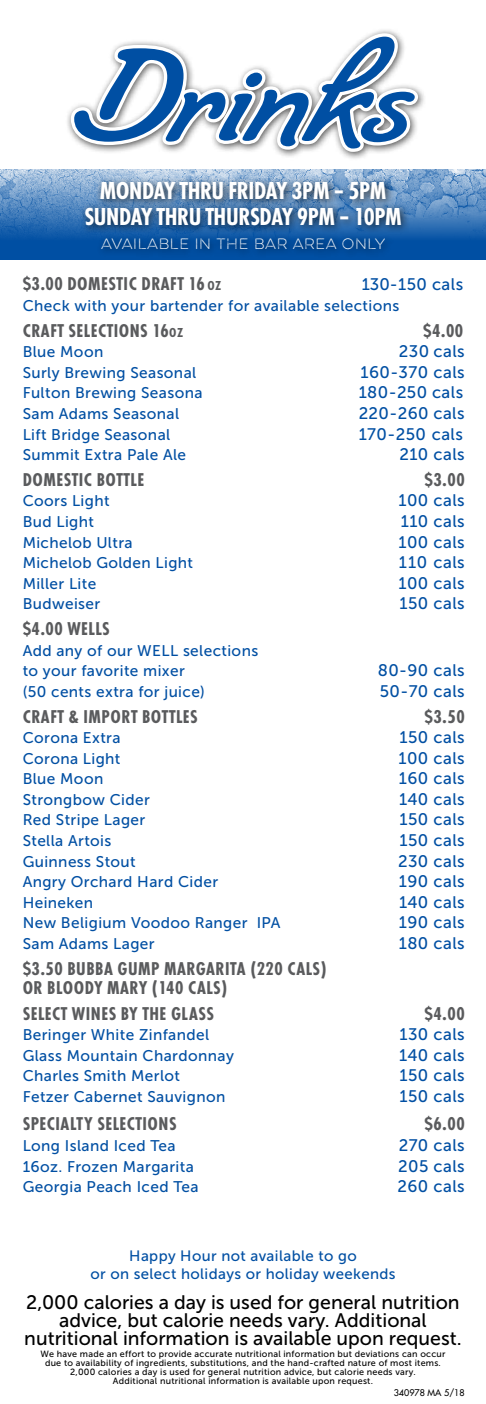
<style>
.page{position:relative;width:486px;height:1404px;background:#fff}
.page>*{position:absolute;margin:0;border:0;box-sizing:border-box;transform-origin:0 0}
.t1{font:121.5px "Lombriz";letter-spacing:-.005em;color:#004fa3;scale:1.1 1}
.t2{font:700 condensed 25.5px/25.5px "Futura T";letter-spacing:-.015em;color:#fff;text-align:center}
.t3{font:19.5px/18px "Museo Sans 500";color:#000;text-align:center}
.t4{font:700 condensed 19.35px/19.4px "Futura T";letter-spacing:.025em;color:#5a5b5d}
.t5{font:16.65px "Museo Sans 500";letter-spacing:.025em;color:#004fa3}
.t6{font:15.45px/20.5px "Museo Sans 500";letter-spacing:.025em;color:#004fa3}
.t7{font:15px/18px "Museo Sans 500";letter-spacing:.025em;color:#004fa3;text-align:center}
.t8{font:100 13.5px "Eveleth";letter-spacing:.045em;color:#fff}
.t9{font:9px/9px "Museo Sans 500";letter-spacing:.025em;color:#000;text-align:center}
.t10{font:9px "Futura";color:#000}
.s1{font-size:13.5px}
</style>
<div class="page">
<svg style="left:68px;top:42px;width:122px;height:103px"></svg>
<svg style="left:81px;top:85px;width:151px;height:85px"></svg>
<svg style="left:212px;top:30px;width:209px;height:125px"></svg>
<div style="left:0;top:170px;width:486px;height:90px;background:#004fa3"></div>
<img style="left:0;top:170px;width:486px;height:68px">
<div style="left:80px;top:177px;width:330px;height:81px;background:#000;opacity:.7"></div>
<h1 class="t1" style="left:74px;top:26px;width:309px">Drinks</h1>
<h2 class="t2" style="left:84px;top:178px;width:319px">MONDAY THRU FRIDAY 3PM – 5PM<br>SUNDAY THRU THURSDAY 9PM – 10PM</h2>
<p class="t8" style="left:101px;top:234px;width:286px">AVAILABLE IN THE BAR AREA ONLY</p>
<p class="t4" style="left:23px;top:274px;width:200px">$3.00 DOMESTIC DRAFT 16 <span class="s1">OZ</span></p>
<p class="t5" style="left:362px;top:276px;width:103px">130-150 cals</p>
<p class="t6" style="left:23px;top:295px;width:378px">Check with your bartender for available selections</p>
<p class="t4" style="left:23px;top:320px;width:162px">CRAFT SELECTIONS 16<span class="s1">OZ</span></p>
<p class="t4" style="left:423px;top:320px;width:42px">$4.00</p>
<p class="t6" style="left:23px;top:342px;width:82px">Blue Moon</p>
<p class="t5" style="left:399px;top:342px;width:67px">230 cals</p>
<p class="t6" style="left:23px;top:362px;width:175px">Surly Brewing Seasonal</p>
<p class="t5" style="left:360px;top:363px;width:106px">160-370 cals</p>
<p class="t6" style="left:23px;top:383px;width:181px">Fulton Brewing Seasona</p>
<p class="t5" style="left:359px;top:384px;width:106px">180-250 cals</p>
<p class="t6" style="left:23px;top:403px;width:158px">Sam Adams Seasonal</p>
<p class="t5" style="left:359px;top:404px;width:107px">220-260 cals</p>
<p class="t6" style="left:23px;top:424px;width:149px">Lift Bridge Seasonal</p>
<p class="t5" style="left:359px;top:425px;width:106px">170-250 cals</p>
<p class="t6" style="left:23px;top:445px;width:165px">Summit Extra Pale Ale</p>
<p class="t5" style="left:399px;top:445px;width:67px">210 cals</p>
<p class="t4" style="left:23px;top:470px;width:123px">DOMESTIC BOTTLE</p>
<p class="t4" style="left:425px;top:470px;width:42px">$3.00</p>
<p class="t6" style="left:23px;top:491px;width:88px">Coors Light</p>
<p class="t5" style="left:399px;top:492px;width:68px">100 cals</p>
<p class="t6" style="left:23px;top:512px;width:73px">Bud Light</p>
<p class="t5" style="left:401px;top:512px;width:65px">110 cals</p>
<p class="t6" style="left:23px;top:532px;width:111px">Michelob Ultra</p>
<p class="t5" style="left:399px;top:533px;width:68px">100 cals</p>
<p class="t6" style="left:23px;top:553px;width:172px">Michelob Golden Light</p>
<p class="t5" style="left:399px;top:553px;width:67px">110 cals</p>
<p class="t6" style="left:23px;top:573px;width:75px">Miller Lite</p>
<p class="t5" style="left:399px;top:574px;width:68px">100 cals</p>
<p class="t6" style="left:23px;top:594px;width:79px">Budweiser</p>
<p class="t5" style="left:400px;top:595px;width:67px">150 cals</p>
<p class="t4" style="left:23px;top:619px;width:89px">$4.00 WELLS</p>
<p class="t6" style="left:23px;top:640px;width:237px">Add any of our WELL selections to your favorite mixer</p>
<p class="t5" style="left:378px;top:661px;width:88px">80-90 cals</p>
<p class="t6" style="left:23px;top:681px;width:184px">(50 cents extra for juice)</p>
<p class="t5" style="left:380px;top:682px;width:86px">50-70 cals</p>
<p class="t4" style="left:23px;top:706px;width:177px">CRAFT &amp; IMPORT BOTTLES</p>
<p class="t4" style="left:425px;top:706px;width:42px">$3.50</p>
<p class="t6" style="left:23px;top:728px;width:99px">Corona Extra</p>
<p class="t5" style="left:400px;top:728px;width:67px">150 cals</p>
<p class="t6" style="left:23px;top:748px;width:99px">Corona Light</p>
<p class="t5" style="left:399px;top:749px;width:68px">100 cals</p>
<p class="t6" style="left:23px;top:769px;width:82px">Blue Moon</p>
<p class="t5" style="left:399px;top:769px;width:67px">160 cals</p>
<p class="t6" style="left:23px;top:789px;width:129px">Strongbow Cider</p>
<p class="t5" style="left:399px;top:790px;width:67px">140 cals</p>
<p class="t6" style="left:23px;top:810px;width:124px">Red Stripe Lager</p>
<p class="t5" style="left:400px;top:811px;width:67px">150 cals</p>
<p class="t6" style="left:23px;top:830px;width:90px">Stella Artois</p>
<p class="t5" style="left:400px;top:831px;width:67px">150 cals</p>
<p class="t6" style="left:23px;top:851px;width:115px">Guinness Stout</p>
<p class="t5" style="left:398px;top:852px;width:68px">230 cals</p>
<p class="t6" style="left:23px;top:872px;width:197px">Angry Orchard Hard Cider</p>
<p class="t5" style="left:399px;top:872px;width:67px">190 cals</p>
<p class="t6" style="left:23px;top:892px;width:72px">Heineken</p>
<p class="t5" style="left:399px;top:893px;width:67px">140 cals</p>
<p class="t6" style="left:23px;top:913px;width:259px">New Beligium Voodoo Ranger IPA</p>
<p class="t5" style="left:399px;top:913px;width:67px">190 cals</p>
<p class="t6" style="left:23px;top:933px;width:133px">Sam Adams Lager</p>
<p class="t5" style="left:399px;top:934px;width:67px">180 cals</p>
<p class="t4" style="left:23px;top:958px;width:305px">$3.50 BUBBA GUMP MARGARITA (220 CALS)<br>OR BLOODY MARY (140 CALS)</p>
<p class="t4" style="left:23px;top:1003px;width:193px">SELECT WINES BY THE GLASS</p>
<p class="t4" style="left:425px;top:1003px;width:42px">$4.00</p>
<p class="t6" style="left:23px;top:1025px;width:188px">Beringer White Zinfandel</p>
<p class="t5" style="left:400px;top:1025px;width:67px">130 cals</p>
<p class="t6" style="left:23px;top:1045px;width:213px">Glass Mountain Chardonnay</p>
<p class="t5" style="left:399px;top:1046px;width:67px">140 cals</p>
<p class="t6" style="left:23px;top:1066px;width:159px">Charles Smith Merlot</p>
<p class="t5" style="left:400px;top:1066px;width:67px">150 cals</p>
<p class="t6" style="left:23px;top:1086px;width:204px">Fetzer Cabernet Sauvignon</p>
<p class="t5" style="left:400px;top:1087px;width:67px">150 cals</p>
<p class="t4" style="left:23px;top:1114px;width:155px">SPECIALTY SELECTIONS</p>
<p class="t4" style="left:425px;top:1114px;width:42px">$6.00</p>
<p class="t6" style="left:23px;top:1135px;width:155px">Long Island Iced Tea</p>
<p class="t5" style="left:399px;top:1136px;width:67px">270 cals</p>
<p class="t6" style="left:23px;top:1156px;width:173px">16oz. Frozen Margarita</p>
<p class="t5" style="left:398px;top:1157px;width:68px">205 cals</p>
<p class="t6" style="left:23px;top:1177px;width:177px">Georgia Peach Iced Tea</p>
<p class="t5" style="left:398px;top:1177px;width:69px">260 cals</p>
<p class="t7" style="left:90px;top:1246px;width:307px">Happy Hour not available to go<br>or on select holidays or holiday weekends</p>
<p class="t3" style="left:24px;top:1293px;width:439px">2,000 calories a day is used for general nutrition advice, but calorie needs vary. Additional nutritional information is available upon request.</p>
<p class="t9" style="left:41px;top:1350px;width:407px">We have made an effort to provide accurate nutritional information but deviations can occur due to availability of ingredients, substitutions, and the hand-crafted nature of most items.<br>2,000 calories a day is used for general nutrition advice, but calorie needs vary.<br>Additional nutritional information is available upon request.</p>
<p class="t10" style="left:394px;top:1387px;width:72px">340978 MA 5/18</p>
</div>
